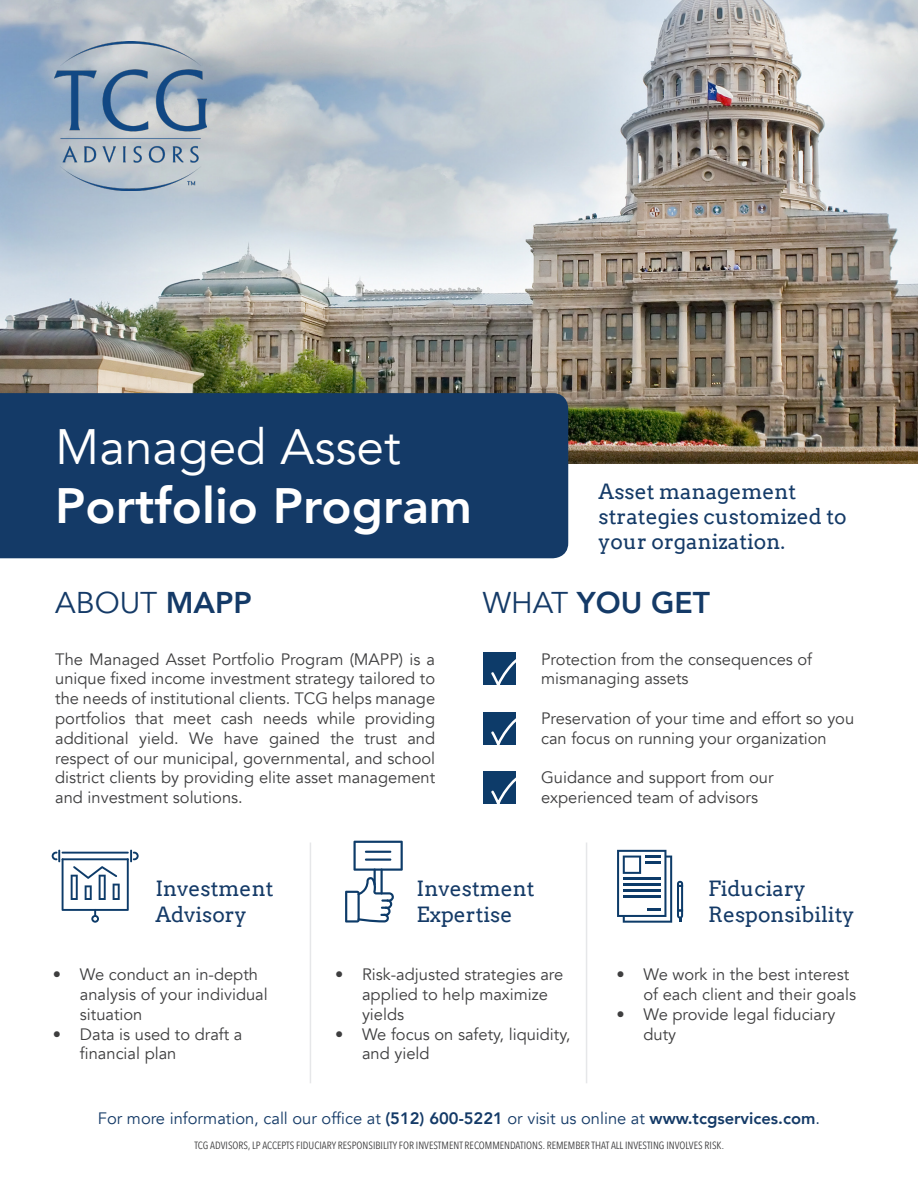
<style>
.page{position:relative;width:918px;height:1188px;background:#fff}
.page>*{position:absolute;margin:0;border:0;box-sizing:border-box;transform-origin:0 0}
.t1{font:800 49.65px "Avenir";color:#fff}
.t2{font:49.65px "Avenir";color:#fff}
.t3{font:800 30px "Avenir";color:#143a67}
.t4{font:30px "Avenir";color:#143a67}
.t5{font:21px/25.2px "Arvo";color:#143a67}
.t6{font:16.5px/19.8px "Avenir";color:#3e3e3f}
.t7{font:16.5px "Avenir";color:#143a67}
.t8{font:10.5px "Avenir Next Condensed";color:#3e3e3f}
.s1{font-weight:800}
.s2{font-weight:400}
</style>
<div class="page">
<img style="left:0;top:0;width:918px;height:464px">
<div style="left:0;top:393px;width:568px;height:165px;background:#143a67"></div>
<img style="left:54px;top:42px;width:153px;height:148px">
<div style="left:483px;top:653px;width:32px;height:32px;background:#0d3b69"></div>
<svg style="left:491px;top:657px;width:25px;height:28px"></svg>
<div style="left:483px;top:712px;width:32px;height:32px;background:#0d3b69"></div>
<svg style="left:491px;top:716px;width:25px;height:29px"></svg>
<div style="left:483px;top:771px;width:32px;height:33px;background:#0d3b69"></div>
<svg style="left:491px;top:776px;width:25px;height:28px"></svg>
<svg style="left:345px;top:841px;width:58px;height:82px"></svg>
<hr style="left:365px;top:851px;width:26px;height:2px;background:#0d3b69">
<hr style="left:365px;top:859px;width:26px;height:2px;background:#0d3b69">
<svg style="left:52px;top:850px;width:87px;height:73px"></svg>
<svg style="left:617px;top:850px;width:66px;height:73px"></svg>
<hr style="left:310px;top:843px;width:1px;height:240px;background:#e6e7e9">
<hr style="left:586px;top:843px;width:1px;height:240px;background:#e6e7e9">
<p class="t2" style="left:55px;top:417px;width:347px">Managed Asset</p>
<p class="t1" style="left:55px;top:467px;width:418px">Portfolio Program</p>
<p class="t5" style="left:599px;top:479px;width:250px">Asset management strategies customized to your organization.</p>
<p class="t4" style="left:55px;top:585px;width:198px">ABOUT <span class="s1">MAPP</span></p>
<p class="t3" style="left:483px;top:579px;width:229px"><span class="s2">WHAT</span> YOU GET</p>
<p class="t6" style="left:55px;top:649px;width:382px;text-align:justify">The Managed Asset Portfolio Program (MAPP) is a unique fixed income investment strategy tailored to the needs of institutional clients. TCG helps manage portfolios that meet cash needs while providing additional yield. We have gained the trust and respect of our municipal, governmental, and school district clients by providing elite asset management and investment solutions.</p>
<p class="t6" style="left:541px;top:649px;width:273px">Protection from the consequences of mismanaging assets</p>
<p class="t6" style="left:541px;top:709px;width:315px">Preservation of your time and effort so you can focus on running your organization</p>
<p class="t6" style="left:541px;top:768px;width:234px">Guidance and support from our experienced team of advisors</p>
<p class="t5" style="left:155px;top:876px;width:120px">Investment<br>Advisory</p>
<p class="t6" style="left:80px;top:965px;width:189px;text-indent:-27px">• We conduct an in-depth analysis of your individual situation</p>
<p class="t6" style="left:80px;top:1024px;width:164px;text-indent:-27px">• Data is used to draft a financial plan</p>
<p class="t5" style="left:417px;top:876px;width:120px">Investment<br>Expertise</p>
<p class="t6" style="left:362px;top:965px;width:203px;text-indent:-27px">• Risk-adjusted strategies are applied to help maximize yields</p>
<p class="t6" style="left:362px;top:1024px;width:210px;text-indent:-27px">• We focus on safety, liquidity, and yield</p>
<p class="t5" style="left:708px;top:876px;width:148px">Fiduciary<br>Responsibility</p>
<p class="t6" style="left:643px;top:965px;width:214px;text-indent:-27px">• We work in the best interest of each client and their goals</p>
<p class="t6" style="left:643px;top:1005px;width:194px;text-indent:-27px">• We provide legal fiduciary duty</p>
<p class="t7" style="left:98px;top:1108px;width:724px">For more information, call our office at <span class="s1">(512) 600-5221</span> or visit us online at <span class="s1">www.tcgservices.com</span>.</p>
<p class="t8" style="left:194px;top:1137px;width:531px">TCG ADVISORS, LP ACCEPTS FIDUCIARY RESPONSIBILITY FOR INVESTMENT RECOMMENDATIONS. REMEMBER THAT ALL INVESTING INVOLVES RISK.</p>
</div>
